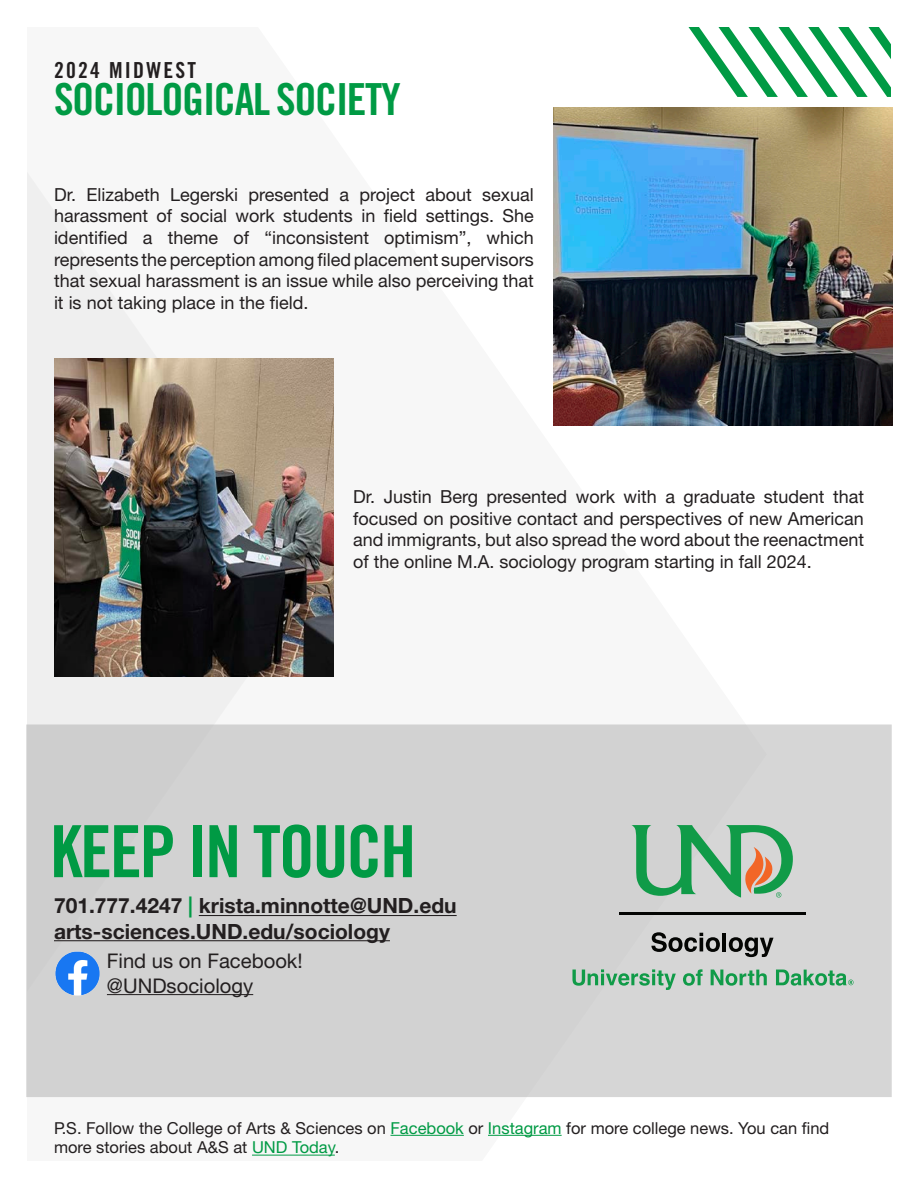
<style>
.page{position:relative;width:918px;height:1188px;background:#fff}
.page>*{position:absolute;margin:0;border:0;box-sizing:border-box;transform-origin:0 0}
.t1{font:72px "Trade Gothic LT Pro Bd Cn 20";letter-spacing:-.03em;color:#009a44}
.t2{font:44.25px "Trade Gothic LT Pro Bd Cn 20";letter-spacing:-.03em;color:#009a44}
.t3{font:22.05px "Trade Gothic LT Pro Bd Cn 20";letter-spacing:.1em;color:#231f20}
.t4{font:700 21px/25.2px "Helvetica Neue LT Pro";color:#231f20}
.t5{font:20.25px/24.3px "Helvetica Neue LT Pro";color:#231f20}
.t6{font:18px/21.6px "Helvetica Neue LT Pro";color:#231f20;text-align:justify}
.t7{font:16.5px/19.8px "Helvetica Neue LT Pro";color:#231f20}
.s1{color:#009a44}
</style>
<div class="page">
<svg style="left:688px;top:27px;width:203px;height:70px"></svg>
<svg style="left:27px;top:172px;width:287px;height:552px"></svg>
<hr style="left:391px;top:1135px;width:73px;height:1px;background:#009a44">
<hr style="left:488px;top:1135px;width:74px;height:1px;background:#009a44">
<hr style="left:252px;top:1155px;width:83px;height:1px;background:#009a44">
<div style="left:26px;top:724px;width:866px;height:373px;background:#d2d2d2;border:2px solid #aeaeae"></div>
<hr style="left:199px;top:915px;width:258px;height:1px;background:#231f20">
<hr style="left:54px;top:940px;width:336px;height:1px;background:#231f20">
<hr style="left:107px;top:994px;width:146px;height:1px;background:#231f20">
<img style="left:55px;top:951px;width:45px;height:45px">
<hr style="left:619px;top:912px;width:186px;height:3px;background:#040503">
<svg style="left:631px;top:825px;width:162px;height:73px"></svg>
<svg style="left:651px;top:932px;width:69px;height:20px"></svg>
<hr style="left:723px;top:933px;width:3px;height:18px;background:#040503">
<svg style="left:729px;top:937px;width:45px;height:20px"></svg>
<svg style="left:572px;top:969px;width:104px;height:21px"></svg>
<svg style="left:683px;top:969px;width:20px;height:17px"></svg>
<svg style="left:711px;top:970px;width:56px;height:16px"></svg>
<svg style="left:776px;top:970px;width:78px;height:16px"></svg>
<img style="left:54px;top:359px;width:280px;height:317px">
<img style="left:554px;top:108px;width:338px;height:317px">
<p class="t3" style="left:54px;top:56px;width:144px">2024 MIDWEST</p>
<h2 class="t2" style="left:54px;top:72px;width:348px">SOCIOLOGICAL SOCIETY</h2>
<p class="t6" style="left:54px;top:183px;width:481px">Dr. Elizabeth Legerski presented a project about sexual harassment of social work students in field settings. She identified a theme of “inconsistent optimism”, which represents the perception among filed placement supervisors that sexual harassment is an issue while also perceiving that it is not taking place in the field.</p>
<p class="t6" style="left:353px;top:486px;width:512px">Dr. Justin Berg presented work with a graduate student that focused on positive contact and perspectives of new American and immigrants, but also spread the word about the reenactment of the online M.A. sociology program starting in fall 2024.</p>
<h1 class="t1" style="left:50px;top:808px;width:367px">KEEP IN TOUCH</h1>
<p class="t4" style="left:54px;top:893px;width:404px">701.777.4247 <span class="s1">|</span> krista.minnotte@UND.edu arts-sciences.UND.edu/sociology</p>
<p class="t5" style="left:107px;top:948px;width:197px">Find us on Facebook! @UNDsociology</p>
<p class="t7" style="left:54px;top:1117px;width:777px">P.S. Follow the College of Arts &amp; Sciences on <span class="s1">Facebook</span> or <span class="s1">Instagram</span> for more college news. You can find more stories about A&amp;S at <span class="s1">UND Today</span>.</p>
</div>
